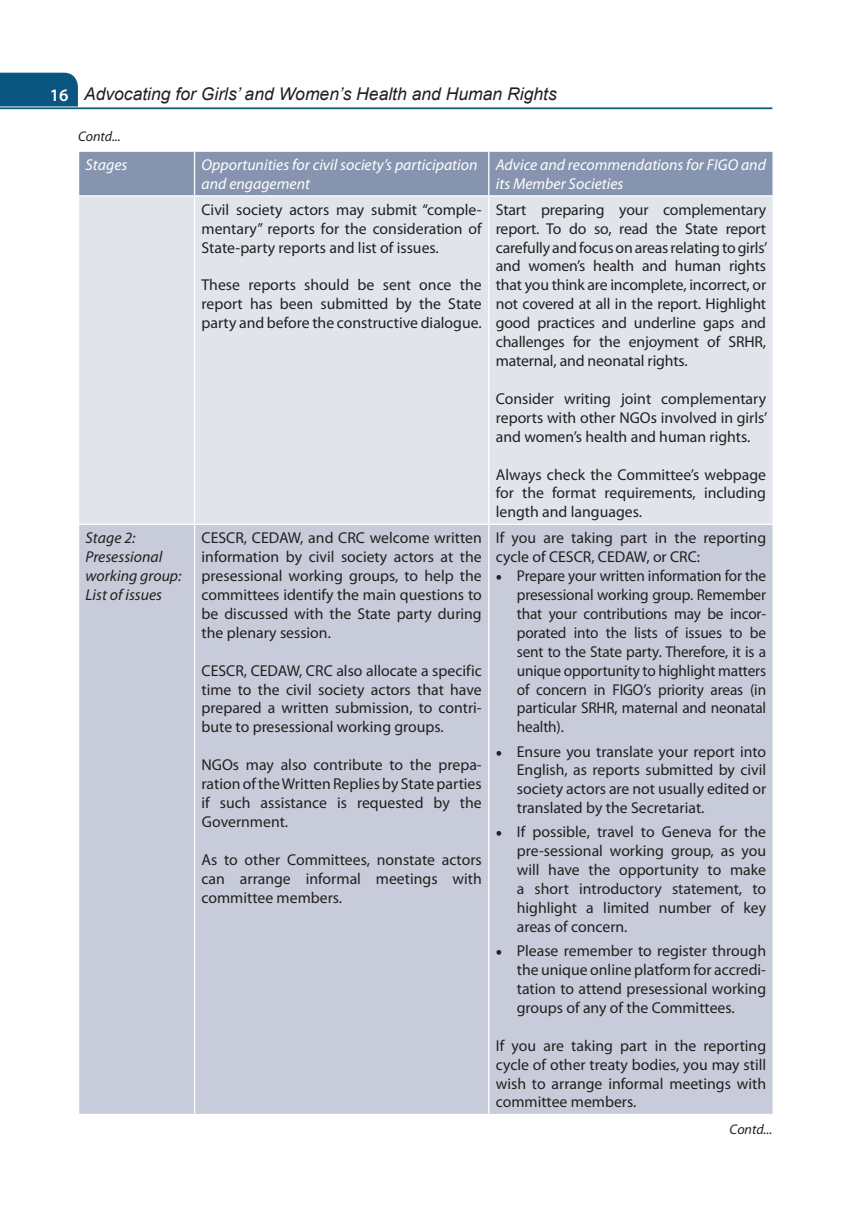
<style>
.page{position:relative;width:856px;height:1211px;background:#fff}
.page>*{position:absolute;margin:0;border:0;box-sizing:border-box;transform-origin:0 0}
.t1{font:italic 17.5px "Arial";color:#231f20}
.Table_Text{font:15.75px/18.9px "Myriad Pro";color:#231f20;text-align:justify}
.Table_sub-head{font:italic 15.75px/18.9px "Myriad Pro";color:#fff}
.Table_Text-2{font:italic 15.75px/18.9px "Myriad Pro";color:#231f20}
.B_Level{font:italic 14px "Myriad Pro";color:#231f20}
.s1{font-family:"Myriad Pro";font-weight:600;font-style:normal;color:#fff}
.s2{font-family:"Utopia Std"}
</style>
<div class="page">
<div style="left:0;top:73px;width:78px;height:33px;background:#0b5581"></div>
<hr style="left:0;top:107px;width:772px;height:2px;background:#0b5581">
<div style="left:79px;top:152px;width:693px;height:43px;background:#8794b0"></div>
<div style="left:79px;top:196px;width:693px;height:327px;background:#e1e4eb"></div>
<div style="left:79px;top:525px;width:693px;height:588px;background:#c8ccda"></div>
<hr style="left:194px;top:152px;width:1px;height:43px;background:#fff">
<hr style="left:488px;top:152px;width:1px;height:43px;background:#fff">
<hr style="left:194px;top:196px;width:1px;height:327px;background:#fff">
<hr style="left:488px;top:196px;width:1px;height:327px;background:#fff">
<hr style="left:194px;top:525px;width:1px;height:588px;background:#fff">
<hr style="left:488px;top:525px;width:1px;height:588px;background:#fff">
<p class="t1" style="left:50px;top:83px;width:508px"><span class="s1">16</span> Advocating for Girls’ and Women’s Health and Human Rights</p>
<p class="B_Level" style="left:78px;top:128px;width:44px">Contd...</p>
<p class="Table_sub-head" style="left:86px;top:155px;width:43px">Stages</p>
<p class="Table_sub-head" style="left:201px;top:155px;width:277px">Opportunities for civil society’s participation and engagement</p>
<p class="Table_sub-head" style="left:495px;top:155px;width:271px">Advice and recommendations for FIGO and its Member Societies</p>
<p class="Table_Text" style="left:201px;top:200px;width:282px">Civil society actors may submit “comple&shy;mentary” reports for the consideration of State-party reports and list of issues.</p>
<p class="Table_Text" style="left:201px;top:275px;width:282px">These reports should be sent once the report has been submitted by the State party and before the constructive dialogue.</p>
<p class="Table_Text" style="left:495px;top:200px;width:273px">Start preparing your complementary report. To do so, read the State report carefully and focus on areas relating to girls’ and women’s health and human rights that you think are incomplete, incorrect, or not covered at all in the report. Highlight good practices and underline gaps and challenges for the enjoyment of SRHR, maternal, and neonatal rights.</p>
<p class="Table_Text" style="left:495px;top:389px;width:273px">Consider writing joint complementary reports with other NGOs involved in girls’ and women’s health and human rights.</p>
<p class="Table_Text" style="left:495px;top:464px;width:272px">Always check the Committee’s webpage for the format requirements, including length and languages.</p>
<p class="Table_Text-2" style="left:86px;top:528px;width:51px">Stage 2:</p>
<p class="Table_Text-2" style="left:86px;top:547px;width:97px">Presessional working group:<br>List of issues</p>
<p class="Table_Text" style="left:201px;top:528px;width:282px">CESCR, CEDAW, and CRC welcome written information by civil society actors at the presessional working groups, to help the committees identify the main questions to be discussed with the State party during the plenary session.</p>
<p class="Table_Text" style="left:201px;top:660px;width:282px">CESCR, CEDAW, CRC also allocate a specific time to the civil society actors that have prepared a written submission, to contri&shy;bute to presessional working groups.</p>
<p class="Table_Text" style="left:201px;top:755px;width:281px">NGOs may also contribute to the prepa&shy;ration of the Written Replies by State parties if such assistance is requested by the Government.</p>
<p class="Table_Text" style="left:201px;top:849px;width:282px">As to other Committees, nonstate actors can arrange informal meetings with committee members.</p>
<p class="Table_Text" style="left:495px;top:528px;width:272px">If you are taking part in the reporting cycle of CESCR, CEDAW, or CRC:</p>
<p class="Table_Text" style="left:516px;top:566px;width:251px;text-indent:-21px"><span class="s2">•</span> Prepare your written information for the presessional working group. Remember that your contributions may be incor&shy;porated into the lists of issues to be sent to the State party. Therefore, it is a unique opportunity to highlight matters of concern in FIGO’s priority areas (in particular SRHR, maternal and neonatal health).</p>
<p class="Table_Text" style="left:516px;top:741px;width:251px;text-indent:-21px"><span class="s2">•</span> Ensure you translate your report into English, as reports submitted by civil society actors are not usually edited or translated by the Secretariat.</p>
<p class="Table_Text" style="left:516px;top:822px;width:251px;text-indent:-21px"><span class="s2">•</span> If possible, travel to Geneva for the pre-sessional working group, as you will have the opportunity to make a short introductory statement, to highlight a limited number of key areas of concern.</p>
<p class="Table_Text" style="left:516px;top:940px;width:251px;text-indent:-21px"><span class="s2">•</span> Please remember to register through the unique online platform for accredi&shy;tation to attend presessional working groups of any of the Committees.</p>
<p class="Table_Text" style="left:495px;top:1035px;width:272px">If you are taking part in the reporting cycle of other treaty bodies, you may still wish to arrange informal meetings with committee members.</p>
<p class="B_Level" style="left:729px;top:1120px;width:44px">Contd...</p>
</div>
